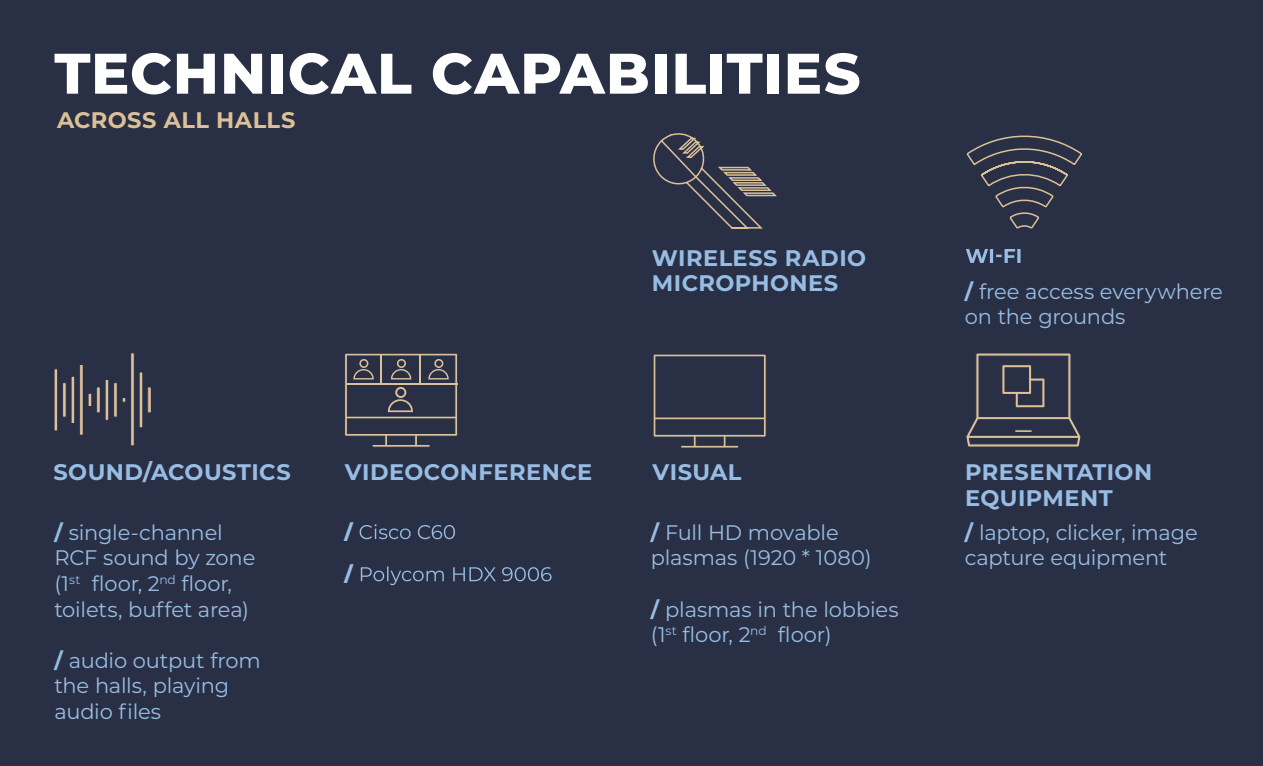
<style>
.page{position:relative;width:1263px;height:766px;background:#fff}
.page>*{position:absolute;margin:0;border:0;box-sizing:border-box;transform-origin:0 0}
.t1{font:800 57px "Montserrat";letter-spacing:.02em;color:#fff}
.t2{font:700 22.5px/25.5px "Montserrat";letter-spacing:.02em;color:#98bde4}
.t3{font:700 22.5px "Montserrat";letter-spacing:.02em;color:#dcc097}
.t4{font:21px/25.5px "Montserrat";letter-spacing:-.01em;color:#98bde4}
.t5{font:800 19.95px/42.2px "Montserrat";color:#99bde4}
.s1{font-weight:700}
</style>
<div class="page">
<div style="left:0;top:0;width:1263px;height:765px;background:#293045"></div>
<svg style="left:966px;top:249px;width:54px;height:14px"></svg>
<svg style="left:360px;top:524px;width:95px;height:15px"></svg>
<svg style="left:361px;top:566px;width:190px;height:19px"></svg>
<svg style="left:54px;top:369px;width:4px;height:62px"></svg>
<svg style="left:63px;top:383px;width:3px;height:34px"></svg>
<svg style="left:71px;top:376px;width:4px;height:47px"></svg>
<hr style="left:80px;top:364px;width:3px;height:71px;background:#dcc198">
<div style="left:79px;top:364px;width:5px;height:71px;border:1px solid #293045"></div>
<div style="left:88px;top:393px;width:4px;height:13px;border:1px solid #293045"></div>
<hr style="left:97px;top:387px;width:3px;height:26px;background:#dcc198">
<div style="left:96px;top:386px;width:5px;height:27px;border:1px solid #293045"></div>
<svg style="left:105px;top:380px;width:4px;height:40px"></svg>
<svg style="left:114px;top:383px;width:3px;height:34px"></svg>
<svg style="left:122px;top:398px;width:4px;height:4px"></svg>
<svg style="left:131px;top:353px;width:3px;height:93px"></svg>
<svg style="left:139px;top:372px;width:4px;height:56px"></svg>
<hr style="left:148px;top:387px;width:3px;height:26px;background:#dcc198">
<div style="left:147px;top:386px;width:5px;height:27px;border:1px solid #293045"></div>
<svg style="left:653px;top:354px;width:113px;height:94px"></svg>
<svg style="left:966px;top:135px;width:116px;height:94px"></svg>
<svg style="left:653px;top:133px;width:124px;height:96px"></svg>
<svg style="left:966px;top:353px;width:115px;height:94px"></svg>
<svg style="left:345px;top:353px;width:113px;height:94px"></svg>
<h1 class="t1" style="left:54px;top:32px;width:808px">TECHNICAL CAPABILITIES</h1>
<p class="t3" style="left:57px;top:104px;width:240px">ACROSS ALL HALLS</p>
<p class="t2" style="left:652px;top:244px;width:216px">WIRELESS RADIO<br>MICROPHONES</p>
<p class="t2" style="left:53px;top:458px;width:239px">SOUND/ACOUSTICS</p>
<p class="t4" style="left:54px;top:519px;width:202px"><span class="s1">/</span> single-channel<br>RCF sound by zone (1<sup>st</sup> floor, 2<sup>nd</sup> floor, toilets, buffet area)</p>
<p class="t4" style="left:54px;top:646px;width:208px"><span class="s1">/</span> audio output from the halls, playing audio files</p>
<p class="t2" style="left:345px;top:458px;width:249px">VIDEOCONFERENCE</p>
<p class="t2" style="left:653px;top:458px;width:90px">VISUAL</p>
<p class="t5" style="left:344px;top:509px;width:10px">/ /</p>
<p class="t4" style="left:651px;top:519px;width:222px"><span class="s1">/</span> Full HD movable plasmas (1920 * 1080)</p>
<p class="t4" style="left:651px;top:595px;width:249px"><span class="s1">/</span> plasmas in the lobbies (1<sup>st</sup> floor, 2<sup>nd</sup> floor)</p>
<p class="t4" style="left:965px;top:278px;width:260px"><span class="s1">/</span> free access everywhere on the grounds</p>
<p class="t2" style="left:965px;top:458px;width:189px">PRESENTATION<br>EQUIPMENT</p>
<p class="t4" style="left:965px;top:519px;width:234px"><span class="s1">/</span> laptop, clicker, image capture equipment</p>
</div>
